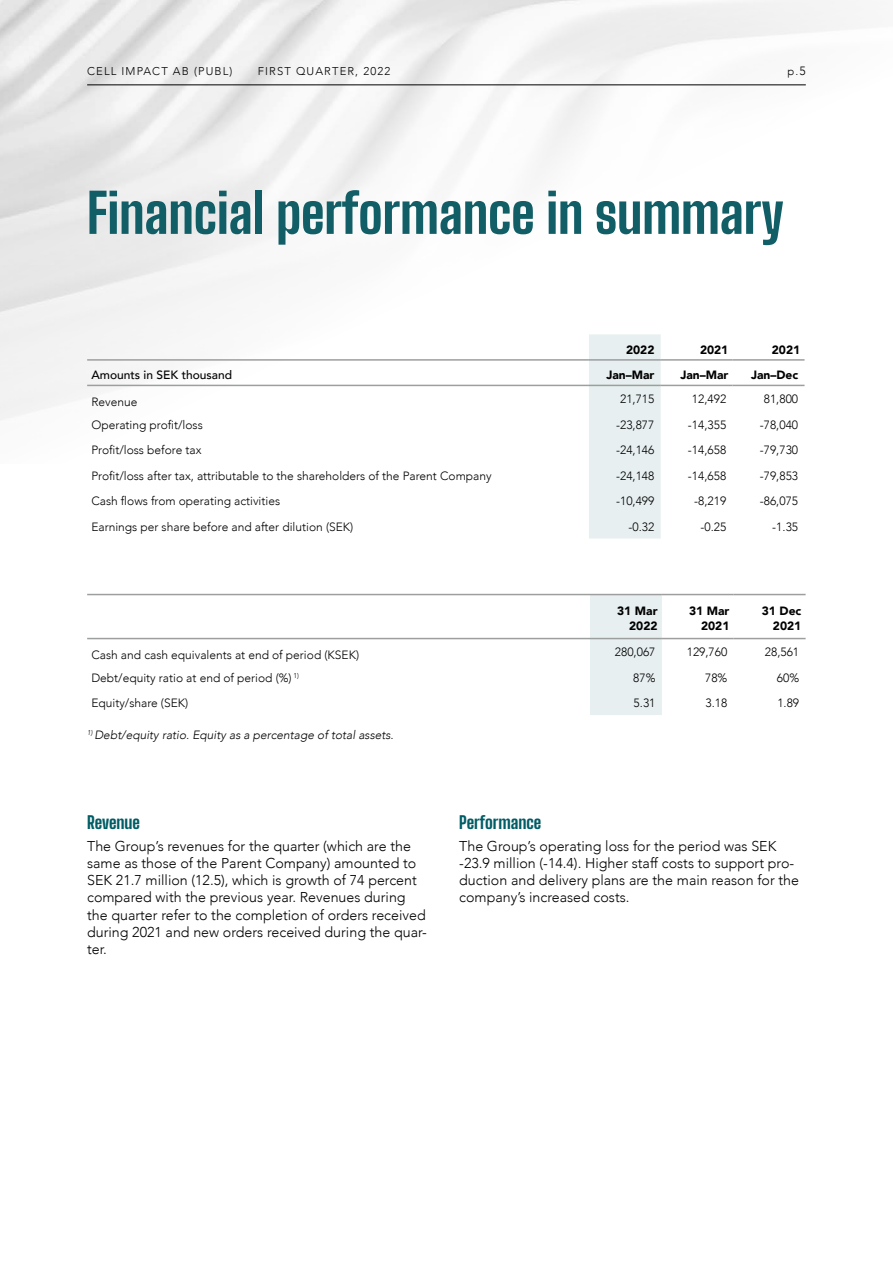
<style>
.page{position:relative;width:893px;height:1263px;background:#fff}
.page>*{position:absolute;margin:0;border:0;box-sizing:border-box;transform-origin:0 0}
.t1{font:800 54px "Big Shoulders Display";color:#115e67}
.t2{font:800 17.25px "Big Shoulders Display";color:#005d65}
.t3{font:300 14.25px/17.2px "Avenir";color:#000}
.t4{font:300 12px "Avenir";color:#000}
.t5{font:900 12px/15px "Avenir";color:#000;text-align:right}
.t6{font:italic 300 12px "Avenir";color:#000}
.t7{font:500 12px "Avenir";color:#000}
.t8{font:300 11.25px "Avenir";letter-spacing:.1em;color:#000}
.s1{font-size:12px}
</style>
<div class="page">
<img style="left:0;top:0;width:855px;height:420px">
<hr style="left:87px;top:85px;width:719px;height:1px;background:#000">
<svg style="left:589px;top:334px;width:215px;height:204px"></svg>
<hr style="left:87px;top:359px;width:502px;height:2px;background:#9d9e9e">
<hr style="left:589px;top:359px;width:72px;height:2px;background:#9d9e9e">
<hr style="left:661px;top:359px;width:72px;height:2px;background:#9d9e9e">
<hr style="left:733px;top:359px;width:71px;height:2px;background:#9d9e9e">
<hr style="left:87px;top:385px;width:502px;height:1px;background:#9d9e9e">
<hr style="left:589px;top:385px;width:72px;height:1px;background:#9d9e9e">
<hr style="left:661px;top:385px;width:72px;height:1px;background:#9d9e9e">
<hr style="left:733px;top:385px;width:71px;height:1px;background:#9d9e9e">
<div style="left:590px;top:595px;width:72px;height:120px;background:#e7eff0"></div>
<hr style="left:87px;top:594px;width:503px;height:1px;background:#9d9e9e">
<hr style="left:590px;top:594px;width:72px;height:1px;background:#9d9e9e">
<hr style="left:662px;top:594px;width:72px;height:1px;background:#9d9e9e">
<hr style="left:734px;top:594px;width:72px;height:1px;background:#9d9e9e">
<hr style="left:87px;top:638px;width:503px;height:1px;background:#9d9e9e">
<hr style="left:590px;top:638px;width:72px;height:1px;background:#9d9e9e">
<hr style="left:662px;top:638px;width:72px;height:1px;background:#9d9e9e">
<hr style="left:734px;top:638px;width:72px;height:1px;background:#9d9e9e">
<p class="t8" style="left:87px;top:65px;width:147px">CELL IMPACT AB (PUBL)</p>
<p class="t8" style="left:258px;top:65px;width:134px">FIRST QUARTER, 2022</p>
<p class="t8" style="left:787px;top:65px;width:20px">p.<span class="s1">5</span></p>
<h1 class="t1" style="left:87px;top:169px;width:698px">Financial performance in summary</h1>
<p class="t5" style="left:626px;top:341px;width:30px">2022</p>
<p class="t5" style="left:700px;top:341px;width:30px">2021</p>
<p class="t5" style="left:772px;top:341px;width:30px">2021</p>
<p class="t7" style="left:91px;top:364px;width:142px">Amounts in SEK thousand</p>
<p class="t5" style="left:606px;top:367px;width:49px">Jan–Mar</p>
<p class="t5" style="left:680px;top:367px;width:49px">Jan–Mar</p>
<p class="t5" style="left:751px;top:367px;width:49px">Jan–Dec</p>
<p class="t4" style="left:91px;top:395px;width:48px">Revenue</p>
<p class="t4" style="left:620px;top:392px;width:36px">21,715</p>
<p class="t4" style="left:692px;top:392px;width:36px">12,492</p>
<p class="t4" style="left:764px;top:392px;width:36px">81,800</p>
<p class="t4" style="left:91px;top:417px;width:113px">Operating profit/loss</p>
<p class="t4" style="left:616px;top:417px;width:40px">-23,877</p>
<p class="t4" style="left:688px;top:417px;width:40px">-14,355</p>
<p class="t4" style="left:760px;top:417px;width:40px">-78,040</p>
<p class="t4" style="left:91px;top:443px;width:112px">Profit/loss before tax</p>
<p class="t4" style="left:616px;top:443px;width:40px">-24,146</p>
<p class="t4" style="left:688px;top:443px;width:40px">-14,658</p>
<p class="t4" style="left:760px;top:443px;width:40px">-79,730</p>
<p class="t4" style="left:91px;top:468px;width:402px">Profit/loss after tax, attributable to the shareholders of the Parent Company</p>
<p class="t4" style="left:616px;top:468px;width:40px">-24,148</p>
<p class="t4" style="left:688px;top:468px;width:40px">-14,658</p>
<p class="t4" style="left:760px;top:468px;width:40px">-79,853</p>
<p class="t4" style="left:91px;top:494px;width:190px">Cash flows from operating activities</p>
<p class="t4" style="left:616px;top:494px;width:40px">-10,499</p>
<p class="t4" style="left:694px;top:494px;width:34px">-8,219</p>
<p class="t4" style="left:760px;top:494px;width:40px">-86,075</p>
<p class="t4" style="left:91px;top:519px;width:263px">Earnings per share before and after dilution (SEK)</p>
<p class="t4" style="left:629px;top:519px;width:27px">-0.32</p>
<p class="t4" style="left:700px;top:519px;width:27px">-0.25</p>
<p class="t4" style="left:772px;top:519px;width:27px">-1.35</p>
<p class="t5" style="left:617px;top:603px;width:42px">31 Mar<br>2022</p>
<p class="t5" style="left:689px;top:603px;width:42px">31 Mar<br>2021</p>
<p class="t5" style="left:762px;top:603px;width:41px">31 Dec<br>2021</p>
<p class="t4" style="left:91px;top:648px;width:269px">Cash and cash equivalents at end of period (KSEK)</p>
<p class="t4" style="left:615px;top:645px;width:42px">280,067</p>
<p class="t4" style="left:687px;top:645px;width:42px">129,760</p>
<p class="t4" style="left:765px;top:645px;width:36px">28,561</p>
<p class="t4" style="left:91px;top:670px;width:209px">Debt/equity ratio at end of period (%) <sup>1)</sup></p>
<p class="t4" style="left:633px;top:670px;width:24px">87%</p>
<p class="t4" style="left:705px;top:670px;width:24px">78%</p>
<p class="t4" style="left:777px;top:670px;width:24px">60%</p>
<p class="t4" style="left:91px;top:696px;width:98px">Equity/share (SEK)</p>
<p class="t4" style="left:634px;top:696px;width:23px">5.31</p>
<p class="t4" style="left:705px;top:696px;width:23px">3.18</p>
<p class="t4" style="left:777px;top:696px;width:23px">1.89</p>
<p class="t6" style="left:87px;top:728px;width:308px"><sup>1)</sup> Debt/equity ratio. Equity as a percentage of total assets.</p>
<h2 class="t2" style="left:87px;top:808px;width:54px">Revenue</h2>
<p class="t3" style="left:87px;top:837px;width:341px">The Group’s revenues for the quarter (which are the same as those of the Parent Company) amounted to SEK 21.7 million (12.5), which is growth of 74 percent compared with the previous year. Revenues during the quarter refer to the completion of orders received during 2021 and new orders received during the quar&shy;ter.</p>
<h2 class="t2" style="left:459px;top:808px;width:84px">Performance</h2>
<p class="t3" style="left:459px;top:837px;width:341px">The Group’s operating loss for the period was SEK -23.9 million (-14.4). Higher staff costs to support pro&shy;duction and delivery plans are the main reason for the company’s increased costs.</p>
</div>
